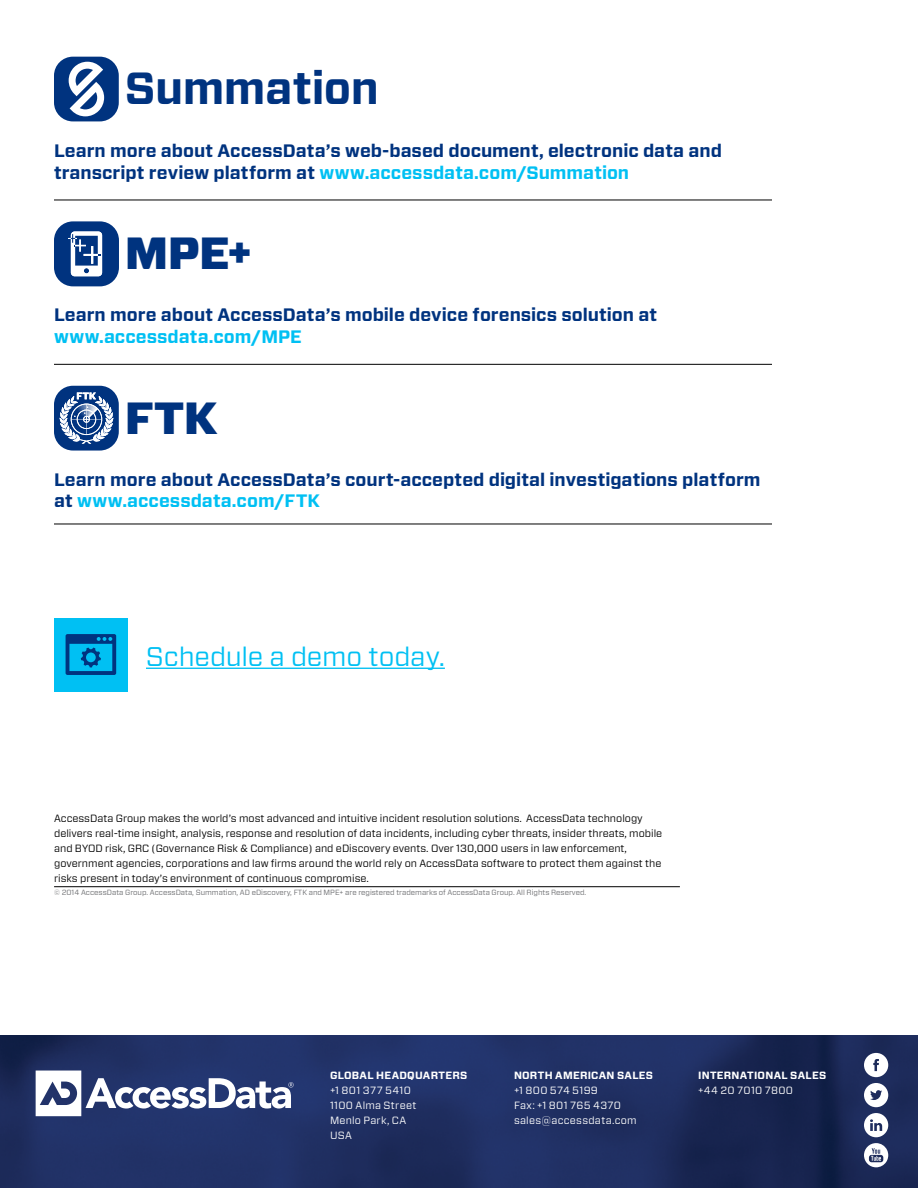
<style>
.page{position:relative;width:918px;height:1188px;background:#fff}
.page>*{position:absolute;margin:0;border:0;box-sizing:border-box;transform-origin:0 0}
.t1{font:700 50.7px "Vitesse Sans";letter-spacing:-.035em;color:#00337f}
.t2{font:700 45px "Vitesse Sans";letter-spacing:-.01em;color:#00337f}
.t3{font:900 45px "Vitesse Sans";letter-spacing:-.005em;color:#00337f}
.t4{font:27px "Vitesse Sans";letter-spacing:-.005em;color:#00c0f3}
.t5{font:700 18px/21.6px "Vitesse Sans";color:#00337f}
.t6{font:700 18px "Vitesse Sans";letter-spacing:.005em;color:#00c0f3}
.t7{font:10.5px/15px "Vitesse Sans";color:#000}
.t8{font:10.5px/15px "Vitesse Sans";letter-spacing:.025em;color:#fff}
.t9{font:700 10.5px "Vitesse Sans";letter-spacing:.025em;color:#fff}
.t10{font:7.5px "Vitesse Sans";color:#6d6e71}
.s1{color:#00c0f3}
</style>
<div class="page">
<img style="left:0;top:1036px;width:918px;height:152px">
<svg style="left:864px;top:1053px;width:24px;height:24px"></svg>
<svg style="left:864px;top:1083px;width:24px;height:24px"></svg>
<svg style="left:864px;top:1113px;width:24px;height:24px"></svg>
<svg style="left:864px;top:1143px;width:24px;height:24px"></svg>
<svg style="left:36px;top:1071px;width:258px;height:45px"></svg>
<hr style="left:54px;top:886px;width:626px;height:1px;background:#000">
<svg style="left:54px;top:57px;width:65px;height:64px"></svg>
<div style="left:54px;top:618px;width:74px;height:74px;background:#00c0f3"></div>
<svg style="left:66px;top:634px;width:50px;height:41px"></svg>
<hr style="left:146px;top:668px;width:299px;height:1px;background:#00c0f3">
<svg style="left:54px;top:221px;width:65px;height:65px"></svg>
<hr style="left:54px;top:200px;width:718px;height:1px;background:#000">
<hr style="left:54px;top:364px;width:718px;height:1px;background:#000">
<hr style="left:54px;top:524px;width:718px;height:1px;background:#000">
<svg style="left:54px;top:386px;width:65px;height:65px"></svg>
<h1 class="t1" style="left:126px;top:55px;width:279px">Summation</h1>
<h2 class="t2" style="left:125px;top:59px;width:256px">Summation</h2>
<h3 class="t5" style="left:54px;top:140px;width:669px">Learn more about AccessData’s web-based document, electronic data and transcript review platform at <span class="s1">www.accessdata.com/Summation</span></h3>
<h2 class="t3" style="left:125px;top:223px;width:128px">MPE+</h2>
<h3 class="t5" style="left:54px;top:304px;width:605px">Learn more about AccessData’s mobile device forensics solution at</h3>
<h3 class="t6" style="left:54px;top:325px;width:249px">www.accessdata.com/MPE</h3>
<h2 class="t3" style="left:125px;top:388px;width:95px">FTK</h2>
<h3 class="t5" style="left:54px;top:469px;width:708px">Learn more about AccessData’s court-accepted digital investigations platform at <span class="s1">www.accessdata.com/FTK</span></h3>
<h3 class="t4" style="left:146px;top:638px;width:300px">Schedule a demo today.</h3>
<p class="t7" style="left:54px;top:811px;width:610px">AccessData Group makes the world’s most advanced and intuitive incident resolution solutions. AccessData technology delivers real-time insight, analysis, response and resolution of data incidents, including cyber threats, insider threats, mobile and BYOD risk, GRC (Governance Risk &amp; Compliance) and eDiscovery events. Over 130,000 users in law enforcement, government agencies, corporations and law firms around the world rely on AccessData software to protect them against the risks present in today’s environment of continuous compromise.</p>
<p class="t10" style="left:54px;top:887px;width:534px">© 2014 AccessData Group. AccessData, Summation, AD eDiscovery, FTK and MPE+ are registered trademarks of AccessData Group. All Rights Reserved.</p>
<p class="t9" style="left:330px;top:1068px;width:139px">GLOBAL HEADQUARTERS</p>
<p class="t8" style="left:330px;top:1083px;width:88px">+1 801 377 5410<br>1100 Alma Street<br>Menlo Park, CA<br>USA</p>
<p class="t9" style="left:514px;top:1068px;width:141px">NORTH AMERICAN SALES</p>
<p class="t8" style="left:514px;top:1083px;width:124px">+1 800 574 5199<br>Fax: +1 801 765 4370 sales@accessdata.com</p>
<p class="t9" style="left:698px;top:1068px;width:130px">INTERNATIONAL SALES</p>
<p class="t8" style="left:698px;top:1083px;width:96px">+44 20 7010 7800</p>
</div>
